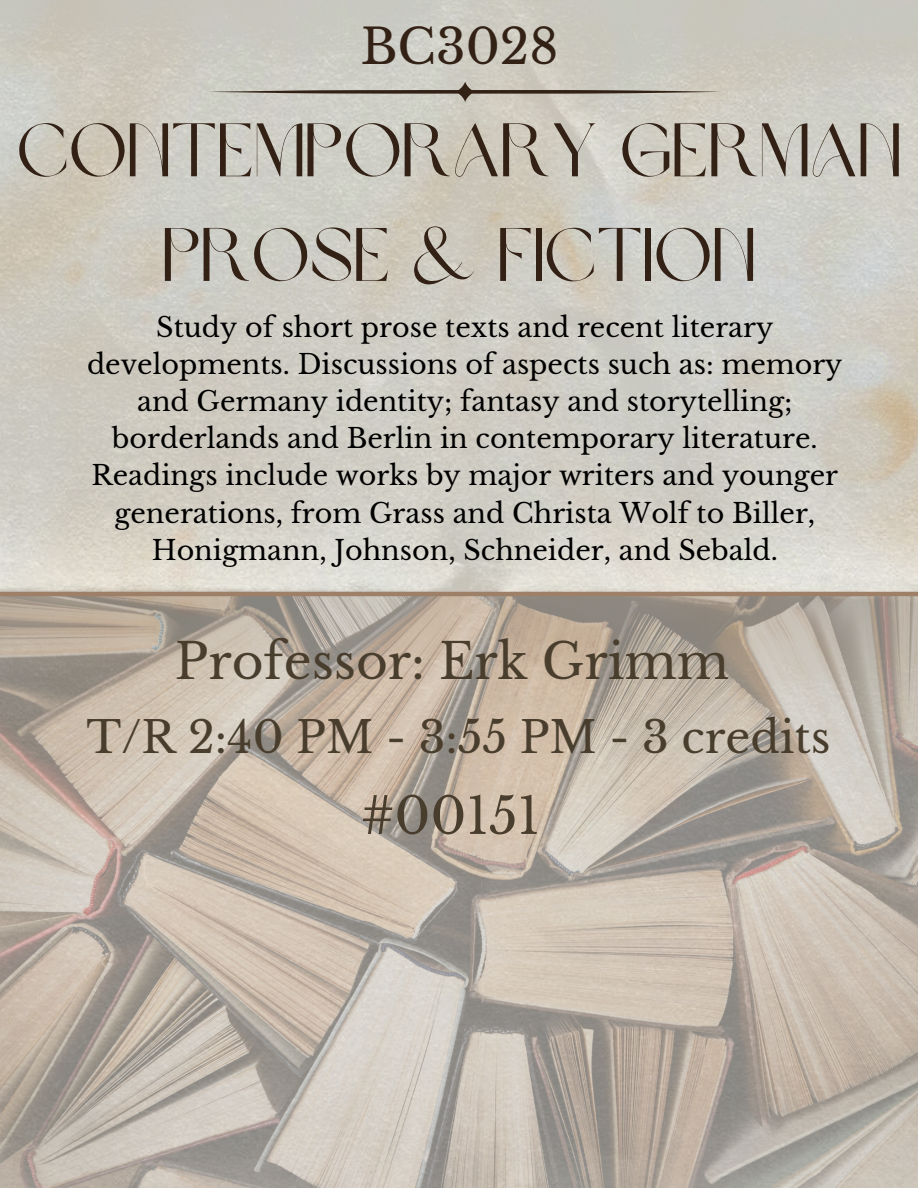
<style>
.page{position:relative;width:918px;height:1188px;background:#fff}
.page>*{position:absolute;margin:0;border:0;box-sizing:border-box;transform-origin:0 0}
.t1{font:75px/104.7px "Brown Sugar";color:#332116;text-align:center}
.t2{font:50.4px "Libre Baskerville";color:#493e2d}
.t3{font:48.9px "Libre Baskerville";color:#493e2d}
.t4{font:48px "Libre Baskerville";color:#332116}
.t5{font:43.5px "Libre Baskerville";color:#493e2d}
.t6{font:27px/37.2px "Libre Baskerville";color:#000;text-align:center}
</style>
<div class="page">
<img style="left:0;top:596px;width:918px;height:592px">
<hr style="left:0;top:592px;width:918px;height:4px;background:#9e7f68">
<svg style="left:208px;top:82px;width:514px;height:20px;background:#b8b3aa"></svg>
<p class="t4" style="left:361px;top:18px;width:199px">BC3028</p>
<p class="t1" style="left:17px;top:105px;width:886px">CONTEMPORARY GERMAN<br>PROSE &amp; FICTION</p>
<p class="t6" style="left:87px;top:309px;width:757px">Study of short prose texts and recent literary developments. Discussions of aspects such as: memory and Germany identity; fantasy and storytelling; borderlands and Berlin in contemporary literature.<br>Readings include works by major writers and younger generations, from Grass and Christa Wolf to Biller, Honigmann, Johnson, Schneider, and Sebald.</p>
<p class="t3" style="left:175px;top:632px;width:556px">Professor: Erk Grimm</p>
<p class="t5" style="left:86px;top:711px;width:746px">T/R 2:40 PM - 3:55 PM - 3 credits</p>
<p class="t2" style="left:361px;top:785px;width:181px">#00151</p>
</div>
